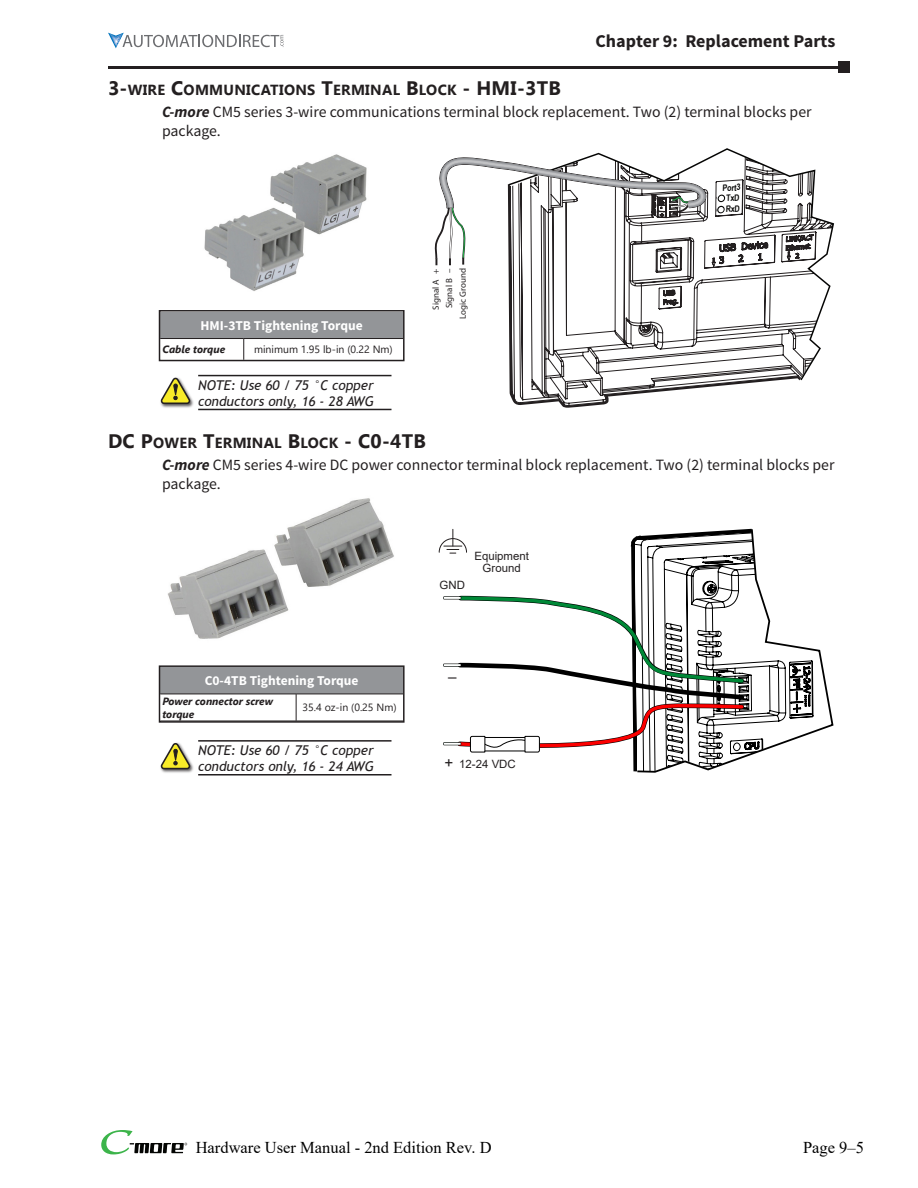
<style>
.page{position:relative;width:918px;height:1188px;background:#fff}
.page>*{position:absolute;margin:0;border:0;box-sizing:border-box;transform-origin:0 0}
.t1{font:700 18px "Source Sans Pro";color:#231f20}
.t2{font:16.5px "Times New Roman";color:#000}
.Body{font:15.75px/18.9px "Source Sans Pro";color:#231f20}
.t3{font:15.3px "Arial";color:#231f20}
.Head{font:700 14.7px "Segoe UI";letter-spacing:.02em;color:#231f20}
.Note{font:italic 13.5px/16.2px "Trebuchet MS";color:#231f20}
.T_Title_-_small{font:700 13.5px "Source Sans Pro";color:#fff}
.t4{font:11.4px/11.4px "Arial";color:#231f20;text-align:center}
.T_Body_Small_-_cente{font:10.5px "Segoe UI";color:#231f20}
.T_Subhead_Small__lef{font:italic 700 10.5px/12.6px "Segoe UI";color:#231f20}
.t5{font:9px/13.5px "Myriad Pro";color:#231f20;text-align:right}
.t6{font:700 8.85px "Arial Narrow";color:#050504}
.s1{font-size:19.5px}
.s2{font-weight:700;font-style:italic}
.s3{font-size:15.3px}
</style>
<div class="page">
<hr style="left:108px;top:66px;width:736px;height:3px;background:#231f20">
<div style="left:838px;top:62px;width:12px;height:12px;background:#231f20"></div>
<svg style="left:108px;top:33px;width:176px;height:15px"></svg>
<svg style="left:101px;top:1130px;width:87px;height:24px"></svg>
<img style="left:204px;top:154px;width:163px;height:137px">
<hr style="left:198px;top:375px;width:194px;height:1px;background:#231f20">
<hr style="left:198px;top:409px;width:194px;height:1px;background:#231f20">
<img style="left:161px;top:397px;width:33px;height:11px">
<svg style="left:160px;top:377px;width:31px;height:28px"></svg>
<div style="left:160px;top:312px;width:243px;height:27px;background:#939598"></div>
<hr style="left:160px;top:338px;width:84px;height:1px;background:#231f20">
<hr style="left:244px;top:338px;width:159px;height:1px;background:#231f20">
<svg style="left:243px;top:339px;width:2px;height:19px"></svg>
<div style="left:159px;top:310px;width:246px;height:51px;border:2px solid #231f20"></div>
<svg style="left:509px;top:382px;width:250px;height:24px"></svg>
<svg style="left:509px;top:148px;width:326px;height:234px"></svg>
<hr style="left:198px;top:740px;width:194px;height:2px;background:#231f20">
<hr style="left:198px;top:774px;width:194px;height:2px;background:#231f20">
<img style="left:162px;top:762px;width:32px;height:11px">
<svg style="left:160px;top:742px;width:31px;height:29px"></svg>
<div style="left:160px;top:667px;width:243px;height:27px;background:#939598"></div>
<svg style="left:162px;top:694px;width:240px;height:26px"></svg>
<div style="left:159px;top:665px;width:246px;height:58px;border:2px solid #231f20"></div>
<img style="left:168px;top:498px;width:226px;height:141px">
<svg style="left:635px;top:528px;width:199px;height:245px"></svg>
<div style="left:443px;top:664px;width:18px;height:3px;border:1px solid #000201"></div>
<div style="left:443px;top:596px;width:18px;height:3px;border:1px solid #000201"></div>
<div style="left:443px;top:742px;width:18px;height:3px;border:1px solid #000201"></div>
<svg style="left:444px;top:593px;width:303px;height:167px"></svg>
<svg style="left:438px;top:529px;width:29px;height:25px"></svg>
<svg style="left:435px;top:152px;width:306px;height:203px"></svg>
<p class="t1" style="left:595px;top:30px;width:242px">Chapter 9: Replacement Parts</p>
<p class="Head" style="left:108px;top:79px;width:442px"><span class="s1">3-</span>WIRE <span class="s1">C</span>OMMUNICATIONS <span class="s1">T</span>ERMINAL <span class="s1">B</span>LOCK <span class="s1">- HMI-3TB</span></p>
<p class="Body" style="left:162px;top:102px;width:651px"><span class="s2">C-more</span> CM5 series 3-wire communications terminal block replacement. Two (2) terminal blocks per package.</p>
<p class="T_Title_-_small" style="left:200px;top:317px;width:164px">HMI-3TB Tightening Torque</p>
<p class="T_Subhead_Small__lef" style="left:162px;top:342px;width:64px">Cable torque</p>
<p class="T_Body_Small_-_cente" style="left:254px;top:339px;width:140px">minimum 1.95 lb-in (0.22 Nm)</p>
<p class="Note" style="left:198px;top:377px;width:177px">NOTE: Use 60 / 75 °C copper conductors only, 16 - 28 AWG</p>
<p class="t5" style="left:429px;top:319px;width:52px;rotate:-90deg">Signal A +<br>Signal B –<br>Logic Ground</p>
<p class="t6" style="left:722px;top:182px;width:19px;rotate:-4deg">Port3</p>
<p class="Head" style="left:108px;top:433px;width:307px"><span class="s1">DC P</span>OWER <span class="s1">T</span>ERMINAL <span class="s1">B</span>LOCK <span class="s1">- C0-4TB</span></p>
<p class="Body" style="left:162px;top:456px;width:674px"><span class="s2">C-more</span> CM5 series 4-wire DC power connector terminal block replacement. Two (2) terminal blocks per package.</p>
<p class="T_Title_-_small" style="left:205px;top:672px;width:155px">C0-4TB Tightening Torque</p>
<p class="T_Subhead_Small__lef" style="left:162px;top:694px;width:112px">Power connector screw torque</p>
<p class="T_Body_Small_-_cente" style="left:303px;top:698px;width:95px">35.4 oz-in (0.25 Nm)</p>
<p class="Note" style="left:198px;top:742px;width:177px">NOTE: Use 60 / 75 °C copper conductors only, 16 - 24 AWG</p>
<p class="t4" style="left:440px;top:579px;width:27px">GND</p>
<p class="t4" style="left:474px;top:550px;width:56px">Equipment<br>Ground</p>
<p class="t3" style="left:448px;top:666px;width:10px">–</p>
<p class="t4" style="left:445px;top:759px;width:73px"><span class="s3">+</span> 12-24 VDC</p>
<p class="t2" style="left:196px;top:1136px;width:297px">Hardware User Manual - 2nd Edition Rev. D</p>
<p class="t2" style="left:803px;top:1136px;width:62px">Page 9–5</p>
</div>
